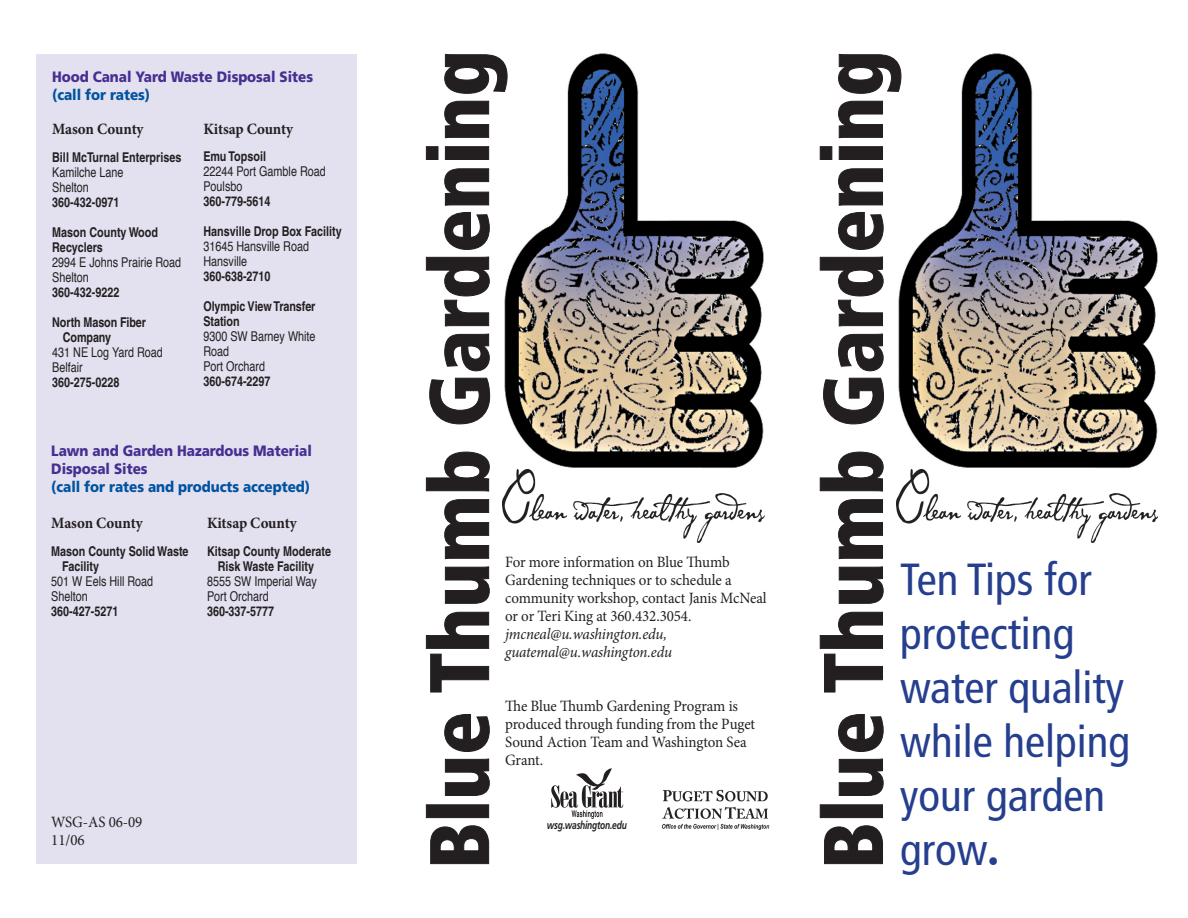
<style>
.page{position:relative;width:1188px;height:918px;background:#fff}
.page>*{position:absolute;margin:0;border:0;box-sizing:border-box;transform-origin:0 0}
.t1{font:condensed 45px/54px "Frutiger";color:#253f8e}
.Body_Text{font:15.75px/18px "Minion Pro";letter-spacing:-.005em;color:#231f20;scale:.95 1}
.Body_Text-2{font:italic 15.75px "Minion Pro";letter-spacing:-.015em;color:#231f20;scale:.95 1}
.bullets{font:700 15.75px "Minion Pro";letter-spacing:-.01em;color:#231f20;scale:.95 1}
.Field_Head{font:900 15px/18px "Frutiger LT Std";letter-spacing:-.005em;color:#452f92;scale:.9 1}
.Field_Head-2{font:900 15px "Frutiger LT Std";letter-spacing:-.005em;color:#0153a0;scale:.9 1}
.EventHead{font:700 13.5px/15px "Helvetica";color:#231f20;scale:.8 1}
.heladd{font:13.5px/15px "Helvetica";color:#231f20;scale:.8 1}
.EventHead-2{font:13.5px "Helvetica";color:#231f20;scale:.8 1}
.t2{font:italic 700 11.25px "Frutiger";letter-spacing:-.025em;color:#231f20;scale:.75 1}
.s1{color:#0153a0}
.s2{font-family:"Times";font-weight:700;font-stretch:normal}
</style>
<div class="page">
<div style="left:36px;top:54px;width:321px;height:810px;background:#e3e0ef"></div>
<img style="left:902px;top:53px;width:256px;height:417px">
<img style="left:902px;top:470px;width:256px;height:73px">
<svg style="left:551px;top:768px;width:72px;height:51px"></svg>
<img style="left:662px;top:789px;width:107px;height:40px">
<svg style="left:819px;top:54px;width:83px;height:810px"></svg>
<img style="left:508px;top:53px;width:256px;height:417px">
<img style="left:508px;top:470px;width:256px;height:73px">
<svg style="left:426px;top:54px;width:82px;height:810px"></svg>
<p class="Field_Head" style="left:52px;top:68px;width:291px">Hood Canal Yard Waste Disposal Sites <span class="s1">(call for rates)</span></p>
<p class="bullets" style="left:203px;top:117px;width:96px">Kitsap County</p>
<p class="EventHead" style="left:203px;top:149px;width:80px">Emu Topsoil</p>
<p class="heladd" style="left:203px;top:164px;width:155px">22244 Port Gamble Road</p>
<p class="heladd" style="left:203px;top:179px;width:50px">Poulsbo</p>
<p class="EventHead" style="left:203px;top:194px;width:86px">360-779-5614</p>
<p class="EventHead" style="left:203px;top:224px;width:175px">Hansville Drop Box Facility</p>
<p class="heladd" style="left:203px;top:239px;width:134px">31645 Hansville Road</p>
<p class="heladd" style="left:203px;top:254px;width:56px">Hansville</p>
<p class="EventHead" style="left:203px;top:269px;width:86px">360-638-2710</p>
<p class="EventHead" style="left:203px;top:299px;width:142px">Olympic View Transfer<br>Station</p>
<p class="heladd" style="left:203px;top:329px;width:142px">9300 SW Barney White<br>Road</p>
<p class="heladd" style="left:203px;top:359px;width:79px">Port Orchard</p>
<p class="EventHead" style="left:203px;top:374px;width:86px">360-674-2297</p>
<p class="bullets" style="left:52px;top:118px;width:98px">Mason County</p>
<p class="EventHead" style="left:52px;top:150px;width:163px">Bill McTurnal Enterprises</p>
<p class="heladd" style="left:52px;top:164px;width:91px">Kamilche Lane</p>
<p class="heladd" style="left:52px;top:179px;width:47px">Shelton</p>
<p class="EventHead" style="left:52px;top:195px;width:86px">360-432-0971</p>
<p class="EventHead" style="left:52px;top:225px;width:134px">Mason County Wood<br>Recyclers</p>
<p class="heladd" style="left:52px;top:254px;width:163px">2994 E Johns Prairie Road</p>
<p class="heladd" style="left:52px;top:269px;width:47px">Shelton</p>
<p class="EventHead" style="left:52px;top:285px;width:86px">360-432-9222</p>
<p class="EventHead" style="left:63px;top:315px;width:106px;text-indent:-11px">North Mason Fiber<br>Company</p>
<p class="heladd" style="left:52px;top:344px;width:140px">431 NE Log Yard Road</p>
<p class="heladd" style="left:52px;top:359px;width:40px">Belfair</p>
<p class="EventHead" style="left:52px;top:375px;width:86px">360-275-0228</p>
<p class="Field_Head" style="left:51px;top:442px;width:291px">Lawn and Garden Hazardous Material<br>Disposal Sites</p>
<p class="Field_Head-2" style="left:51px;top:478px;width:289px">(call for rates and products accepted)</p>
<p class="bullets" style="left:51px;top:512px;width:98px">Mason County</p>
<p class="EventHead" style="left:62px;top:543px;width:160px;text-indent:-11px">Mason County Solid Waste<br>Facility</p>
<p class="heladd" style="left:51px;top:573px;width:129px">501 W Eels Hill Road</p>
<p class="heladd" style="left:51px;top:588px;width:47px">Shelton</p>
<p class="EventHead" style="left:51px;top:603px;width:86px">360-427-5271</p>
<p class="bullets" style="left:207px;top:512px;width:96px">Kitsap County</p>
<p class="EventHead" style="left:207px;top:544px;width:157px;text-align:center">Kitsap County Moderate<br>Risk Waste Facility</p>
<p class="EventHead-2" style="left:207px;top:570px;width:139px">8555 SW Imperial Way</p>
<p class="EventHead-2" style="left:207px;top:585px;width:79px">Port Orchard</p>
<p class="EventHead" style="left:207px;top:604px;width:86px">360-337-5777</p>
<p class="Body_Text" style="left:51px;top:813px;width:97px">WSG-AS 06-09</p>
<p class="Body_Text" style="left:51px;top:831px;width:37px">11/06</p>
<p class="Body_Text" style="left:505px;top:553px;width:277px">For more information on Blue Thumb Gardening techniques or to schedule a community workshop, contact Janis McNeal or or Teri King at 360.432.3054.</p>
<p class="Body_Text-2" style="left:505px;top:623px;width:172px">jmcneal@u.washington.edu,</p>
<p class="Body_Text-2" style="left:505px;top:641px;width:177px">guatemal@u.washington.edu</p>
<p class="Body_Text" style="left:505px;top:697px;width:265px">The Blue Thumb Gardening Program is produced through funding from the Puget<br>Sound Action Team and Washington Sea<br>Grant.</p>
<p class="t2" style="left:547px;top:818px;width:108px">wsg.washington.edu</p>
<p class="t1" style="left:900px;top:553px;width:231px">Ten Tips for protecting water quality while helping your garden grow<span class="s2">.</span></p>
</div>
